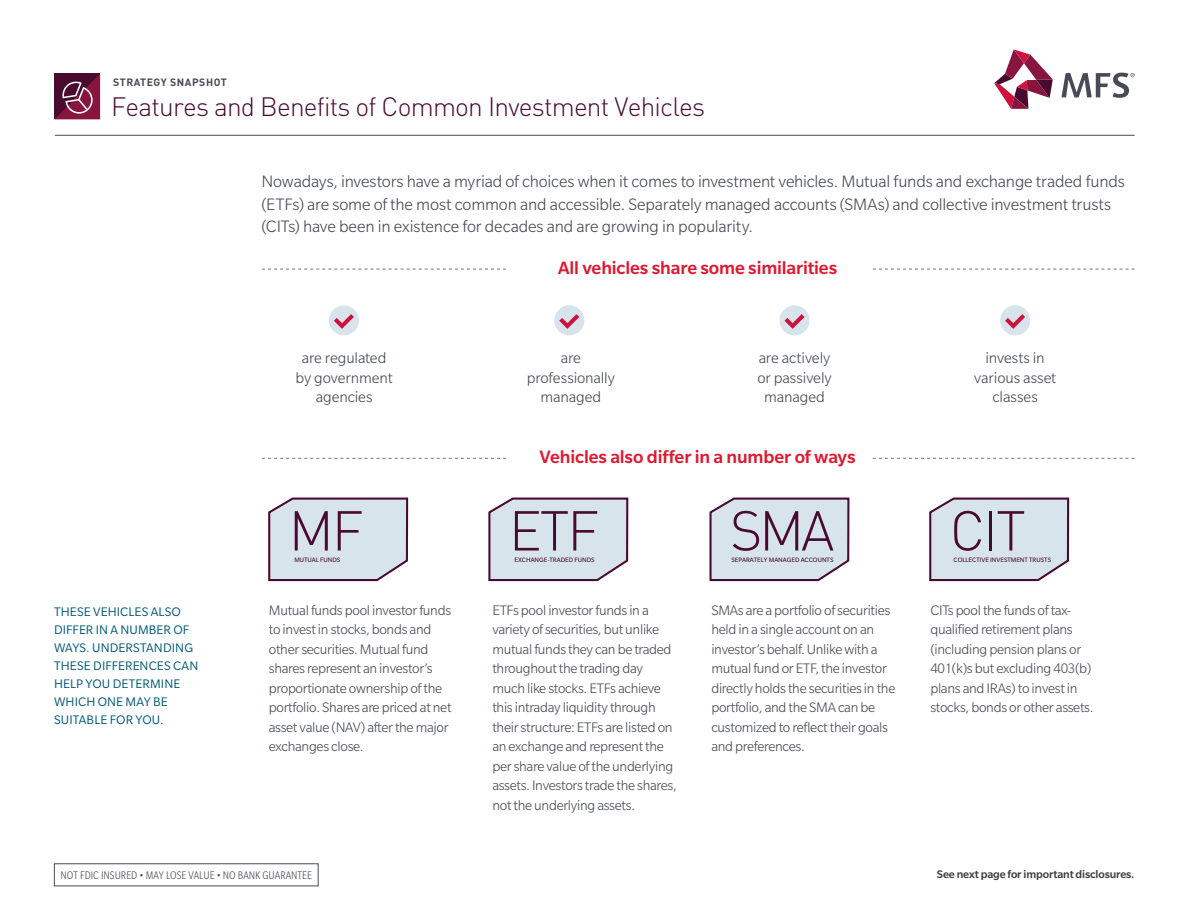
<style>
.page{position:relative;width:1188px;height:918px;background:#fff}
.page>*{position:absolute;margin:0;border:0;box-sizing:border-box;transform-origin:0 0}
.t1{font:300 55.35px "DINOT";letter-spacing:-.04em;color:#490a30}
.large_header{font:300 26.25px "DINOT";letter-spacing:-.03em;color:#490a30}
.body_copy{font:500 19.5px "Slate Std";letter-spacing:-.005em;color:#dc1a32}
.body_copy-2{font:300 18px/22.5px "Slate Std";letter-spacing:-.01em;color:#464b54}
.body_bullest{font:300 16.5px/19.5px "Slate Std";letter-spacing:-.005em;color:#464b54;text-align:center}
.t2{font:300 15px/19.5px "Slate Std";letter-spacing:-.02em;color:#464b54}
.body_copy-3{font:13.5px/18px "Slate Std";letter-spacing:.01em;color:#005775}
.t3{font:300 condensed 12px "Slate Std";color:#464b54}
.Symbols_Text{font:500 12px "Slate Std";letter-spacing:-.01em;color:#3e3e3f}
.large_header-2{font:700 10.5px "DINOT";letter-spacing:.05em;color:#464b54}
.CALLOUTS{font:6.9px "Slate Std";color:#490a30}
</style>
<div class="page">
<svg style="left:994px;top:49px;width:59px;height:60px"></svg>
<svg style="left:1062px;top:73px;width:73px;height:25px"></svg>
<hr style="left:55px;top:135px;width:1080px;height:1px;background:#464b54">
<svg style="left:54px;top:74px;width:46px;height:45px;background:#78294c"></svg>
<div style="left:54px;top:863px;width:265px;height:23px;border:1px solid #464b54"></div>
<svg style="left:873px;top:269px;width:262px;height:1px"></svg>
<svg style="left:262px;top:269px;width:244px;height:1px"></svg>
<svg style="left:873px;top:458px;width:262px;height:1px"></svg>
<svg style="left:262px;top:458px;width:244px;height:1px"></svg>
<div style="left:329px;top:305px;width:30px;height:30px;background:#d8e4ec;border-radius:50%"></div>
<svg style="left:334px;top:314px;width:20px;height:15px"></svg>
<div style="left:554px;top:305px;width:30px;height:30px;background:#d8e4ec;border-radius:50%"></div>
<svg style="left:559px;top:314px;width:20px;height:15px"></svg>
<div style="left:779px;top:305px;width:31px;height:30px;background:#d8e4ec;border-radius:50%"></div>
<svg style="left:784px;top:314px;width:21px;height:15px"></svg>
<div style="left:1000px;top:305px;width:30px;height:30px;background:#d8e4ec;border-radius:50%"></div>
<svg style="left:1005px;top:314px;width:20px;height:15px"></svg>
<svg style="left:488px;top:497px;width:141px;height:85px;background:#d0d6df"></svg>
<svg style="left:268px;top:497px;width:141px;height:85px;background:#d0d6df"></svg>
<svg style="left:709px;top:497px;width:141px;height:85px;background:#d0d6df"></svg>
<svg style="left:929px;top:497px;width:141px;height:85px;background:#d0d6df"></svg>
<p class="large_header-2" style="left:113px;top:76px;width:115px">STRATEGY SNAPSHOT</p>
<p class="large_header" style="left:111px;top:91px;width:595px">Features and Benefits of Common Investment Vehicles</p>
<p class="body_copy-2" style="left:261px;top:170px;width:865px">Nowadays, investors have a myriad of choices when it comes to investment vehicles. Mutual funds and exchange traded funds (ETFs) are some of the most common and accessible. Separately managed accounts (SMAs) and collective investment trusts (CITs) have been in existence for decades and are growing in popularity.</p>
<p class="body_copy" style="left:558px;top:257px;width:281px">All vehicles share some similarities</p>
<p class="body_bullest" style="left:296px;top:348px;width:99px">are regulated by government agencies</p>
<p class="body_bullest" style="left:527px;top:348px;width:90px">are professionally managed</p>
<p class="body_bullest" style="left:757px;top:348px;width:76px">are actively or passively managed</p>
<p class="body_bullest" style="left:974px;top:348px;width:84px">invests in various asset classes</p>
<p class="body_copy-3" style="left:54px;top:603px;width:146px">THESE VEHICLES ALSO<br>DIFFER IN A NUMBER OF<br>WAYS. UNDERSTANDING<br>THESE DIFFERENCES CAN<br>HELP YOU DETERMINE<br>WHICH ONE MAY BE<br>SUITABLE FOR YOU.</p>
<p class="t1" style="left:289px;top:497px;width:76px">MF</p>
<p class="CALLOUTS" style="left:294px;top:557px;width:47px">MUTUAL FUNDS</p>
<p class="body_copy" style="left:540px;top:447px;width:317px">Vehicles also differ in a number of ways</p>
<p class="t1" style="left:509px;top:497px;width:92px">ETF</p>
<p class="CALLOUTS" style="left:515px;top:557px;width:82px">EXCHANGE-TRADED FUNDS</p>
<p class="t1" style="left:730px;top:497px;width:106px">SMA</p>
<p class="CALLOUTS" style="left:731px;top:557px;width:104px">SEPARATELY MANAGED ACCOUNTS</p>
<p class="t1" style="left:950px;top:497px;width:78px">CIT</p>
<p class="CALLOUTS" style="left:954px;top:557px;width:99px">COLLECTIVE INVESTMENT TRUSTS</p>
<p class="t2" style="left:269px;top:600px;width:184px">Mutual funds pool investor funds to invest in stocks, bonds and other securities. Mutual fund shares represent an investor’s proportionate ownership of the portfolio. Shares are priced at net asset value (NAV) after the major exchanges close.</p>
<p class="t2" style="left:492px;top:600px;width:186px">ETFs pool investor funds in a variety of securities, but unlike mutual funds they can be traded throughout the trading day much like stocks. ETFs achieve this intraday liquidity through their structure: ETFs are listed on an exchange and represent the per share value of the underlying assets. Investors trade the shares, not the underlying assets.</p>
<p class="t2" style="left:711px;top:600px;width:185px">SMAs are a portfolio of securities held in a single account on an investor’s behalf. Unlike with a mutual fund or ETF, the investor directly holds the securities in the portfolio, and the SMA can be customized to reflect their goals and preferences.</p>
<p class="t2" style="left:930px;top:600px;width:165px">CITs pool the funds of tax&shy;qualified retirement plans (including pension plans or<br>401(k)s but excluding 403(b) plans and IRAs) to invest in stocks, bonds or other assets.</p>
<p class="t3" style="left:61px;top:869px;width:253px">NOT FDIC INSURED • MAY LOSE VALUE • NO BANK GUARANTEE</p>
<p class="Symbols_Text" style="left:937px;top:868px;width:199px">See next page for important disclosures.</p>
</div>
